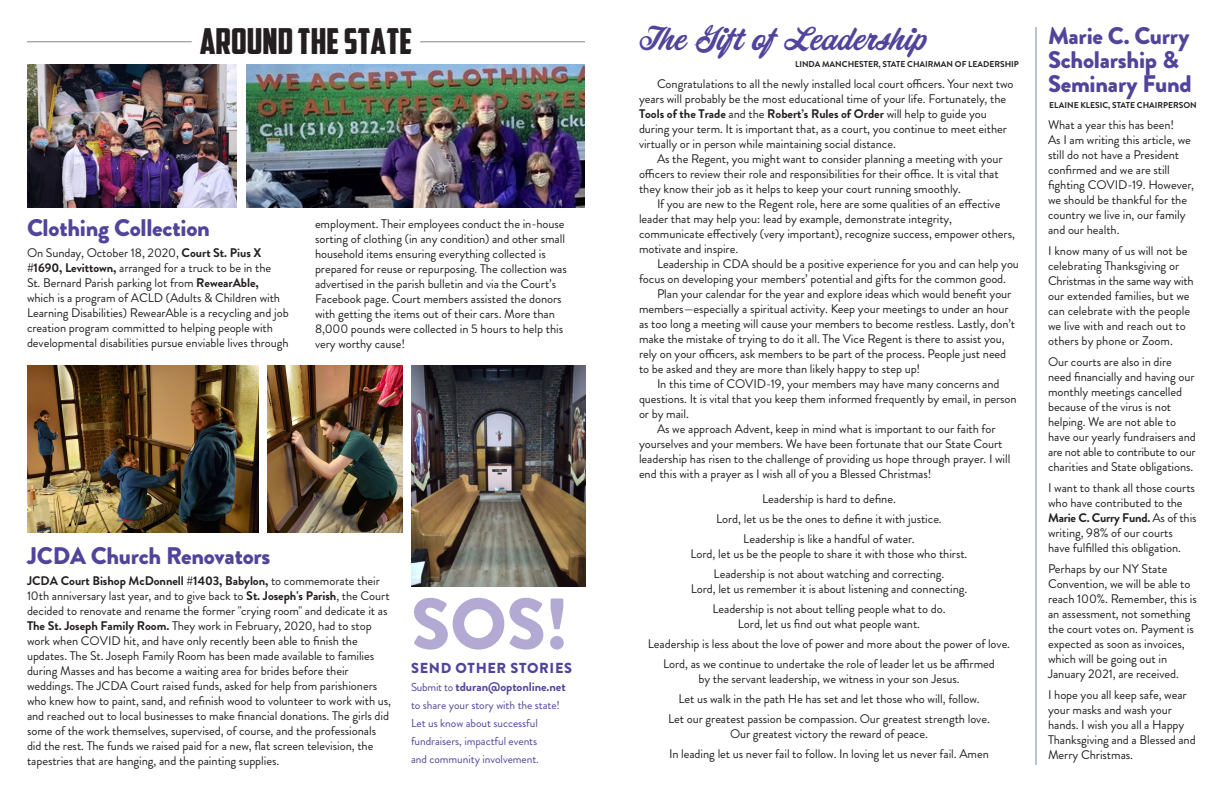
<style>
.page{position:relative;width:1224px;height:792px;background:#fff}
.page>*{position:absolute;margin:0;border:0;box-sizing:border-box;transform-origin:0 0}
.No_Indent{font:900 72px "Brandon Grotesque";color:#b3aad3}
.t1{font:36px "American Captain";color:#231f20}
.Headline_2{font:30px "Corner Store JF";color:#52439b}
.Headline{font:900 24px/24px "Brandon Grotesque";letter-spacing:-.01em;color:#52439b}
.No_Indent-2{font:900 14.5px "Brandon Grotesque";letter-spacing:.045em;color:#52439b}
.No_Indent-3{font:12.5px/15px "Brandon Grotesque";letter-spacing:-.005em;color:#231f20}
.Body_Copy{font:12.5px/15px "Brandon Grotesque";letter-spacing:-.005em;color:#231f20}
.No_Indent-4{font:700 12.5px "Brandon Grotesque";letter-spacing:-.005em;color:#52439b}
.No_Indent-5{font:11.5px/18px "Brandon Grotesque";letter-spacing:-.005em;color:#52439b}
.Byline{font:700 8.5px "Brandon Grotesque";color:#231f20}
.s1{font-weight:700}
.s2{font-weight:400;font-size:11.5px}
</style>
<div class="page">
<img style="left:27px;top:64px;width:210px;height:144px">
<img style="left:246px;top:64px;width:339px;height:144px">
<hr style="left:27px;top:41px;width:165px;height:1px;background:#808285">
<hr style="left:420px;top:41px;width:165px;height:1px;background:#808285">
<img style="left:268px;top:365px;width:135px;height:168px">
<img style="left:28px;top:365px;width:231px;height:168px">
<img style="left:412px;top:365px;width:174px;height:222px">
<hr style="left:1036px;top:27px;width:1px;height:738px;background:#738a95">
<p class="t1" style="left:200px;top:19px;width:214px">AROUND THE STATE</p>
<p class="Headline" style="left:27px;top:216px;width:184px">Clothing Collection</p>
<p class="No_Indent-3" style="left:27px;top:245px;width:263px">On Sunday, October 18, 2020, <span class="s1">Court St. Pius X #1690, Levittown,</span> arranged for a truck to be in the<br>St. Bernard Parish parking lot from <span class="s1">RewearAble, </span>which is a program of ACLD (Adults &amp; Children with Learning Disabilities) RewearAble is a recycling and job creation program committed to helping people with developmental disabilities pursue enviable lives through</p>
<p class="No_Indent-3" style="left:315px;top:216px;width:253px">employment. Their employees conduct the in-house sorting of clothing (in any condition) and other small household items ensuring everything collected is prepared for reuse or repurposing. The collection was advertised in the parish bulletin and via the Court’s Facebook page. Court members assisted the donors with getting the items out of their cars. More than 8,000 pounds were collected in 5 hours to help this very worthy cause!</p>
<p class="Headline" style="left:27px;top:544px;width:245px">JCDA Church Renovators</p>
<p class="No_Indent-3" style="left:27px;top:573px;width:366px"><span class="s1">JCDA Court Bishop McDonnell #1403, Babylon,</span> to commemorate their 10th anniversary last year, and to give back to <span class="s1">St. Joseph's Parish</span>, the Court decided to renovate and rename the former "crying room" and dedicate it as <span class="s1">The St. Joseph Family Room.</span> They work in February, 2020, had to stop work when COVID hit, and have only recently been able to finish the updates. The St. Joseph Family Room has been made available to families during Masses and has become a waiting area for brides before their weddings. The JCDA Court raised funds, asked for help from parishioners who knew how to paint, sand, and refinish wood to volunteer to work with us, and reached out to local businesses to make financial donations. The girls did some of the work themselves, supervised, of course, and the professionals did the rest. The funds we raised paid for a new, flat screen television, the tapestries that are hanging, and the painting supplies.</p>
<p class="No_Indent" style="left:411px;top:573px;width:159px">SOS!</p>
<p class="No_Indent-2" style="left:411px;top:658px;width:163px">SEND OTHER STORIES</p>
<p class="No_Indent-4" style="left:411px;top:678px;width:156px"><span class="s2">Submit to</span> tduran@optonline.net</p>
<p class="No_Indent-5" style="left:411px;top:696px;width:150px">to share your story with the state!<br>Let us know about successful fundraisers, impactful events<br>and community involvement.</p>
<p class="Headline_2" style="left:639px;top:17px;width:289px">The Gift of Leadership</p>
<p class="Byline" style="left:795px;top:58px;width:225px">LINDA MANCHESTER, STATE CHAIRMAN OF LEADERSHIP</p>
<p class="Body_Copy" style="left:639px;top:76px;width:376px;text-indent:18px">Congratulations to all the newly installed local court officers. Your next two years will probably be the most educational time of your life. Fortunately, the <span class="s1">Tools of the Trade</span> and the <span class="s1">Robert’s Rules of Order</span> will help to guide you during your term. It is important that, as a court, you continue to meet either virtually or in person while maintaining social distance.</p>
<p class="Body_Copy" style="left:639px;top:151px;width:365px;text-indent:18px">As the Regent, you might want to consider planning a meeting with your officers to review their role and responsibilities for their office. It is vital that they know their job as it helps to keep your court running smoothly.</p>
<p class="Body_Copy" style="left:639px;top:196px;width:377px;text-indent:18px">If you are new to the Regent role, here are some qualities of an effective leader that may help you: lead by example, demonstrate integrity, communicate effectively (very important), recognize success, empower others, motivate and inspire.</p>
<p class="Body_Copy" style="left:639px;top:256px;width:382px;text-indent:18px">Leadership in CDA should be a positive experience for you and can help you focus on developing your members’ potential and gifts for the common good.</p>
<p class="Body_Copy" style="left:639px;top:286px;width:378px;text-indent:18px">Plan your calendar for the year and explore ideas which would benefit your members—especially a spiritual activity. Keep your meetings to under an hour as too long a meeting will cause your members to become restless. Lastly, don’t make the mistake of trying to do it all. The Vice Regent is there to assist you, rely on your officers, ask members to be part of the process. People just need to be asked and they are more than likely happy to step up!</p>
<p class="Body_Copy" style="left:639px;top:376px;width:379px;text-indent:18px">In this time of COVID-19, your members may have many concerns and questions. It is vital that you keep them informed frequently by email, in person or by mail.</p>
<p class="Body_Copy" style="left:639px;top:421px;width:373px;text-indent:18px">As we approach Advent, keep in mind what is important to our faith for yourselves and your members. We have been fortunate that our State Court leadership has risen to the challenge of providing us hope through prayer. I will end this with a prayer as I wish all of you a Blessed Christmas!</p>
<p class="Body_Copy" style="left:762px;top:491px;width:135px">Leadership is hard to define.</p>
<p class="Body_Copy" style="left:716px;top:511px;width:227px">Lord, let us be the ones to define it with justice.</p>
<p class="Body_Copy" style="left:691px;top:531px;width:278px;text-align:center">Leadership is like a handful of water.<br>Lord, let us be the people to share it with those who thirst.</p>
<p class="Body_Copy" style="left:691px;top:566px;width:278px;text-align:center">Leadership is not about watching and correcting.<br>Lord, let us remember it is about listening and connecting.</p>
<p class="Body_Copy" style="left:712px;top:601px;width:235px;text-align:center">Leadership is not about telling people what to do.<br>Lord, let us find out what people want.</p>
<p class="Body_Copy" style="left:648px;top:636px;width:364px">Leadership is less about the love of power and more about the power of love.</p>
<p class="Body_Copy" style="left:663px;top:656px;width:333px;text-align:center">Lord, as we continue to undertake the role of leader let us be affirmed by the servant leadership, we witness in your son Jesus.</p>
<p class="Body_Copy" style="left:678px;top:691px;width:303px">Let us walk in the path He has set and let those who will, follow.</p>
<p class="Body_Copy" style="left:668px;top:711px;width:323px;text-align:center">Let our greatest passion be compassion. Our greatest strength love.<br>Our greatest victory the reward of peace.</p>
<p class="Body_Copy" style="left:669px;top:746px;width:321px">In leading let us never fail to follow. In loving let us never fail. Amen</p>
<p class="Headline" style="left:1048px;top:24px;width:145px">Marie C. Curry<br>Scholarship &amp;<br>Seminary Fund</p>
<p class="Byline" style="left:1049px;top:99px;width:149px">ELAINE KLESIC, STATE CHAIRPERSON</p>
<p class="No_Indent-3" style="left:1048px;top:118px;width:148px">What a year this has been!<br>As I am writing this article, we still do not have a President confirmed and we are still fighting COVID-19. However, we should be thankful for the country we live in, our family and our health.</p>
<p class="No_Indent-3" style="left:1048px;top:244px;width:147px">I know many of us will not be celebrating Thanksgiving or<br>Christmas in the same way with our extended families, but we can celebrate with the people we live with and reach out to others by phone or Zoom.</p>
<p class="No_Indent-3" style="left:1048px;top:355px;width:149px">Our courts are also in dire need financially and having our monthly meetings cancelled because of the virus is not helping. We are not able to have our yearly fundraisers and are not able to contribute to our charities and State obligations.</p>
<p class="No_Indent-3" style="left:1048px;top:481px;width:150px">I want to thank all those courts who have contributed to the<br><span class="s1">Marie C. Curry Fund.</span> As of this writing, 98% of our courts have fulfilled this obligation.</p>
<p class="No_Indent-3" style="left:1048px;top:562px;width:150px">Perhaps by our NY State<br>Convention, we will be able to reach 100%. Remember, this is an assessment, not something the court votes on. Payment is expected as soon as invoices, which will be going out in<br>January 2021, are received.</p>
<p class="No_Indent-3" style="left:1048px;top:688px;width:149px">I hope you all keep safe, wear your masks and wash your hands. I wish you all a Happy<br>Thanksgiving and a Blessed and<br>Merry Christmas.</p>
</div>
